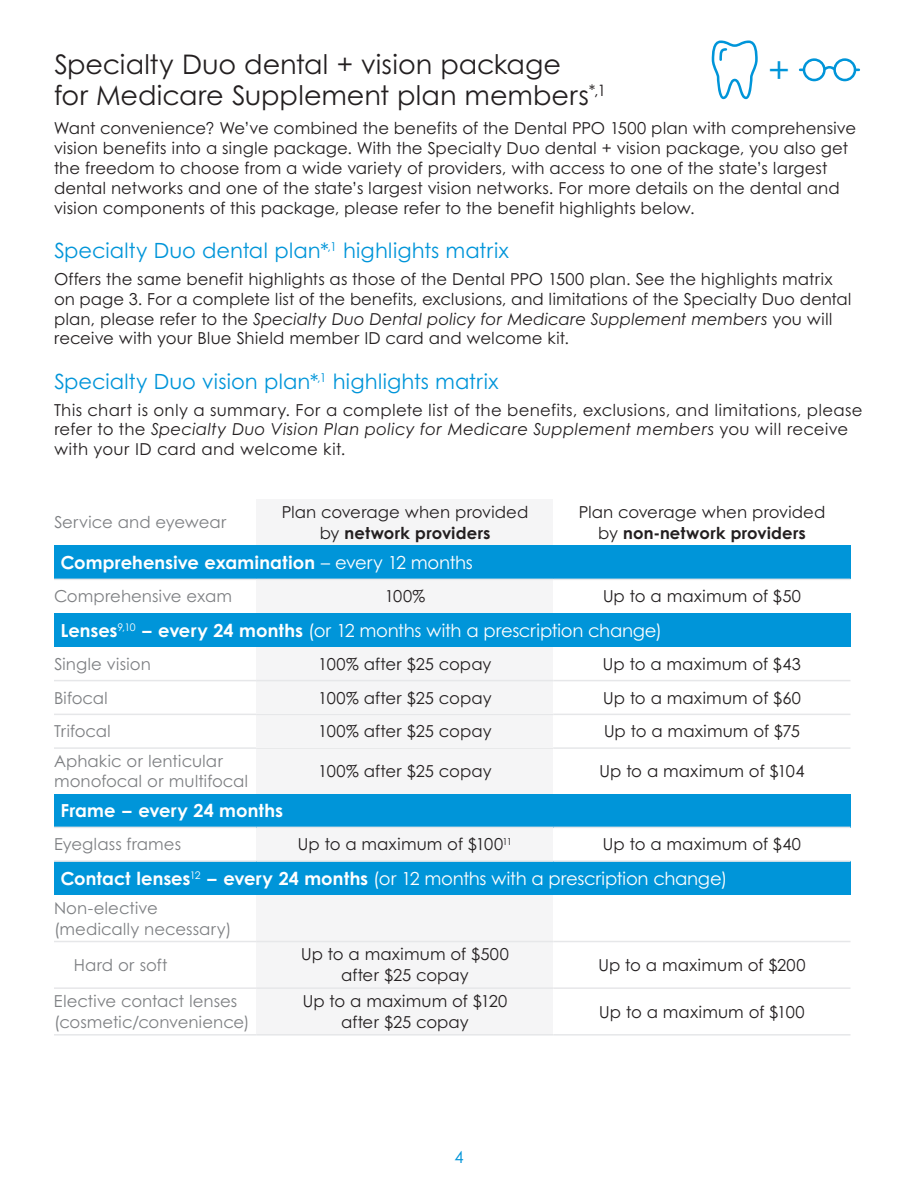
<style>
.page{position:relative;width:918px;height:1188px;background:#fff}
.page>*{position:absolute;margin:0;border:0;box-sizing:border-box;transform-origin:0 0}
.t1{font:27px/31.5px "Century Gothic B";letter-spacing:-.005em;color:#231f20}
.t2{font:21px "Century Gothic B";color:#0095d9}
.t3{font:18px "Century Gothic B";letter-spacing:-.015em;color:#fff}
.t4{font:700 18px "Century Gothic B";letter-spacing:.005em;color:#fff}
.t5{font:16.5px/20px "Century Gothic B";letter-spacing:.005em;color:#231f20}
.t6{font:16.5px/20px "Century Gothic B";color:#7e8083}
.t7{font:700 16.5px "Century Gothic B";letter-spacing:.005em;color:#231f20}
.t8{font:16.5px "Century Gothic B";color:#0095d9}
.s1{font-style:italic}
.s2{font-weight:400}
.s3{font-weight:700}
</style>
<div class="page">
<div style="left:256px;top:988px;width:298px;height:47px;background:#f5f5f6"></div>
<div style="left:256px;top:942px;width:298px;height:46px;background:#f5f5f6"></div>
<hr style="left:54px;top:987px;width:202px;height:2px;background:#e6e7e9">
<hr style="left:256px;top:987px;width:298px;height:2px;background:#e6e7e9">
<hr style="left:554px;top:987px;width:296px;height:2px;background:#e6e7e9">
<div style="left:256px;top:895px;width:298px;height:47px;background:#f5f5f6"></div>
<hr style="left:54px;top:941px;width:202px;height:1px;background:#e6e7e9">
<hr style="left:256px;top:941px;width:298px;height:1px;background:#e6e7e9">
<hr style="left:554px;top:941px;width:296px;height:1px;background:#e6e7e9">
<hr style="left:54px;top:1034px;width:202px;height:2px;background:#e6e7e9">
<hr style="left:256px;top:1034px;width:298px;height:2px;background:#e6e7e9">
<hr style="left:554px;top:1034px;width:296px;height:2px;background:#e6e7e9">
<div style="left:256px;top:748px;width:298px;height:46px;background:#f5f5f6"></div>
<hr style="left:54px;top:747px;width:202px;height:2px;background:#e6e7e9">
<hr style="left:256px;top:747px;width:298px;height:2px;background:#e6e7e9">
<hr style="left:554px;top:747px;width:296px;height:2px;background:#e6e7e9">
<div style="left:256px;top:714px;width:298px;height:34px;background:#f5f5f6"></div>
<hr style="left:54px;top:714px;width:202px;height:1px;background:#e6e7e9">
<hr style="left:256px;top:714px;width:298px;height:1px;background:#e6e7e9">
<hr style="left:554px;top:714px;width:296px;height:1px;background:#e6e7e9">
<div style="left:256px;top:647px;width:298px;height:34px;background:#f5f5f6"></div>
<div style="left:256px;top:681px;width:298px;height:33px;background:#f5f5f6"></div>
<hr style="left:54px;top:680px;width:202px;height:1px;background:#e6e7e9">
<hr style="left:256px;top:680px;width:298px;height:1px;background:#e6e7e9">
<hr style="left:554px;top:680px;width:296px;height:1px;background:#e6e7e9">
<div style="left:54px;top:861px;width:796px;height:34px;background:#0095d9"></div>
<div style="left:256px;top:827px;width:298px;height:34px;background:#f5f5f6"></div>
<div style="left:54px;top:613px;width:796px;height:34px;background:#0095d9"></div>
<div style="left:256px;top:579px;width:298px;height:34px;background:#f5f5f6"></div>
<div style="left:256px;top:499px;width:298px;height:47px;background:#f5f5f6"></div>
<svg style="left:712px;top:40px;width:46px;height:59px"></svg>
<svg style="left:799px;top:58px;width:61px;height:23px"></svg>
<div style="left:54px;top:546px;width:796px;height:33px;background:#0095d9"></div>
<hr style="left:54px;top:579px;width:202px;height:1px;background:#e6e7e9">
<hr style="left:256px;top:579px;width:298px;height:1px;background:#e6e7e9">
<hr style="left:554px;top:579px;width:296px;height:1px;background:#e6e7e9">
<div style="left:54px;top:794px;width:796px;height:33px;background:#0095d9"></div>
<hr style="left:54px;top:827px;width:202px;height:1px;background:#e6e7e9">
<hr style="left:256px;top:827px;width:298px;height:1px;background:#e6e7e9">
<hr style="left:554px;top:827px;width:296px;height:1px;background:#e6e7e9">
<hr style="left:54px;top:860px;width:202px;height:2px;background:#e6e7e9">
<hr style="left:256px;top:860px;width:298px;height:2px;background:#e6e7e9">
<hr style="left:554px;top:860px;width:296px;height:2px;background:#e6e7e9">
<h2 class="t1" style="left:54px;top:48px;width:554px">Specialty Duo dental + vision package<br>for Medicare Supplement plan members<sup>*,1</sup></h2>
<p class="t5" style="left:54px;top:118px;width:804px">Want convenience? We’ve combined the benefits of the Dental PPO 1500 plan with comprehensive vision benefits into a single package. With the Specialty Duo dental + vision package, you also get the freedom to choose from a wide variety of providers, with access to one of the state’s largest dental networks and one of the state’s largest vision networks. For more details on the dental and vision components of this package, please refer to the benefit highlights below.</p>
<h3 class="t2" style="left:54px;top:238px;width:457px">Specialty Duo dental plan*<sup>,1</sup> highlights matrix</h3>
<p class="t5" style="left:54px;top:269px;width:799px">Offers the same benefit highlights as those of the Dental PPO 1500 plan. See the highlights matrix on page 3. For a complete list of the benefits, exclusions, and limitations of the Specialty Duo dental plan, please refer to the <span class="s1">Specialty Duo Dental policy for Medicare Supplement members</span> you will receive with your Blue Shield member ID card and welcome kit.</p>
<h3 class="t2" style="left:54px;top:369px;width:446px">Specialty Duo vision plan*<sup>,1</sup> highlights matrix</h3>
<p class="t5" style="left:54px;top:399px;width:810px">This chart is only a summary. For a complete list of the benefits, exclusions, and limitations, please refer to the <span class="s1">Specialty Duo Vision Plan policy for Medicare Supplement members</span> you will receive with your ID card and welcome kit.</p>
<p class="t5" style="left:282px;top:502px;width:248px">Plan coverage when provided</p>
<p class="t5" style="left:579px;top:502px;width:248px">Plan coverage when provided</p>
<p class="t6" style="left:54px;top:512px;width:174px">Service and eyewear</p>
<p class="t7" style="left:320px;top:523px;width:172px"><span class="s2">by</span> network providers</p>
<p class="t7" style="left:598px;top:523px;width:209px"><span class="s2">by</span> non-network providers</p>
<p class="t4" style="left:61px;top:551px;width:414px">Comprehensive examination <span class="s2">– every 12 months</span></p>
<p class="t6" style="left:54px;top:586px;width:180px">Comprehensive exam</p>
<p class="t5" style="left:385px;top:586px;width:42px">100%</p>
<p class="t5" style="left:603px;top:586px;width:199px">Up to a maximum of $50</p>
<p class="t3" style="left:61px;top:619px;width:603px"><span class="s3">Lenses</span><sup>9,10</sup> <span class="s3">– every 24 months</span> (or 12 months with a prescription change)</p>
<p class="t6" style="left:54px;top:654px;width:99px">Single vision</p>
<p class="t5" style="left:318px;top:654px;width:175px">100% after $25 copay</p>
<p class="t5" style="left:603px;top:654px;width:200px">Up to a maximum of $43</p>
<p class="t6" style="left:54px;top:687px;width:55px">Bifocal</p>
<p class="t5" style="left:318px;top:687px;width:175px">100% after $25 copay</p>
<p class="t5" style="left:603px;top:687px;width:199px">Up to a maximum of $60</p>
<p class="t6" style="left:54px;top:721px;width:58px">Trifocal</p>
<p class="t5" style="left:318px;top:721px;width:175px">100% after $25 copay</p>
<p class="t5" style="left:604px;top:721px;width:198px">Up to a maximum of $75</p>
<p class="t6" style="left:54px;top:751px;width:196px">Aphakic or lenticular monofocal or multifocal</p>
<p class="t5" style="left:318px;top:761px;width:175px">100% after $25 copay</p>
<p class="t5" style="left:600px;top:761px;width:206px">Up to a maximum of $104</p>
<p class="t4" style="left:61px;top:799px;width:224px">Frame – every 24 months</p>
<p class="t6" style="left:54px;top:834px;width:129px">Eyeglass frames</p>
<p class="t5" style="left:298px;top:834px;width:216px">Up to a maximum of $100<sup>11</sup></p>
<p class="t5" style="left:603px;top:834px;width:200px">Up to a maximum of $40</p>
<p class="t3" style="left:61px;top:867px;width:668px"><span class="s3">Contact lenses</span><sup>12</sup> <span class="s3">– every 24 months</span> (or 12 months with a prescription change)</p>
<p class="t6" style="left:54px;top:897px;width:179px;line-height:21px">Non-elective (medically necessary)</p>
<p class="t5" style="left:301px;top:944px;width:209px">Up to a maximum of $500</p>
<p class="t6" style="left:74px;top:955px;width:95px">Hard or soft</p>
<p class="t5" style="left:598px;top:955px;width:209px">Up to a maximum of $200</p>
<p class="t5" style="left:341px;top:965px;width:130px">after $25 copay</p>
<p class="t6" style="left:54px;top:991px;width:185px">Elective contact lenses</p>
<p class="t5" style="left:303px;top:991px;width:206px">Up to a maximum of $120</p>
<p class="t6" style="left:54px;top:1012px;width:197px">(cosmetic/convenience)</p>
<p class="t5" style="left:341px;top:1012px;width:130px">after $25 copay</p>
<p class="t8" style="left:454px;top:1147px;width:11px">4</p>
<p class="t5" style="left:599px;top:1001px;width:207px">Up to a maximum of $100</p>
</div>
